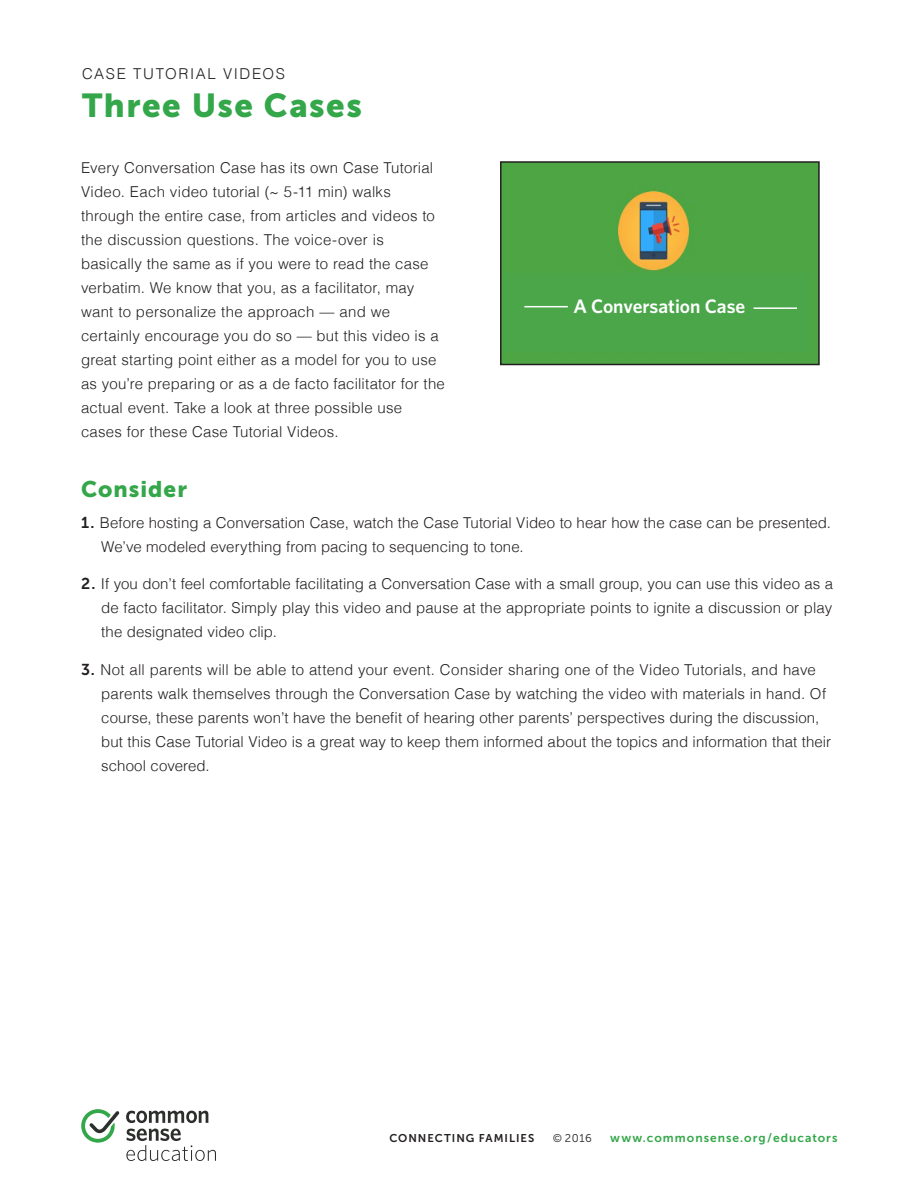
<style>
.page{position:relative;width:918px;height:1188px;background:#fff}
.page>*{position:absolute;margin:0;border:0;box-sizing:border-box;transform-origin:0 0}
.t1{font:33px "Museo Sans 900";letter-spacing:.045em;color:#33a749}
.t2{font:22.5px "Museo Sans 900";letter-spacing:.045em;color:#33a749}
.t3{font:600 19.5px "Whitney";color:#fff}
.t4{font:300 15px/24px "Helvetica";letter-spacing:.01em;color:#231f20}
.t5{font:300 15px "Helvetica";letter-spacing:.105em;color:#231f20}
.t6{font:12px "Museo Sans 700";letter-spacing:.085em;color:#33a749}
.t7{font:11.25px "Museo Sans 700";letter-spacing:.085em;color:#231f20}
.t8{font:11.25px "Museo Sans 300";color:#231f20}
.s1{font-family:"Museo Sans 700";font-weight:400;font-size:15.75px}
</style>
<div class="page">
<svg style="left:126px;top:1111px;width:82px;height:12px"></svg>
<svg style="left:81px;top:1109px;width:38px;height:34px"></svg>
<svg style="left:126px;top:1129px;width:90px;height:32px"></svg>
<img style="left:503px;top:164px;width:314px;height:198px">
<div style="left:500px;top:161px;width:320px;height:204px;border:2px solid #231f20"></div>
<div style="left:504px;top:273px;width:306px;height:79px;background:#4ba64a"></div>
<hr style="left:524px;top:306px;width:44px;height:1px;background:#fff">
<hr style="left:754px;top:307px;width:43px;height:2px;background:#fff">
<p class="t5" style="left:82px;top:61px;width:204px">CASE TUTORIAL VIDEOS</p>
<p class="t1" style="left:82px;top:86px;width:281px">Three Use Cases</p>
<p class="t4" style="left:81px;top:155px;width:365px">Every Conversation Case has its own Case Tutorial Video. Each video tutorial (~ 5-11 min) walks through the entire case, from articles and videos to the discussion questions. The voice-over is basically the same as if you were to read the case verbatim. We know that you, as a facilitator, may want to personalize the approach — and we certainly encourage you do so — but this video is a great starting point either as a model for you to use as you’re preparing or as a de facto facilitator for the actual event. Take a look at three possible use cases for these Case Tutorial Videos.</p>
<p class="t3" style="left:573px;top:294px;width:173px">A Conversation Case</p>
<p class="t2" style="left:81px;top:476px;width:108px">Consider</p>
<p class="t4" style="left:101px;top:509px;width:731px;text-indent:-20px"><span class="s1">1.</span> Before hosting a Conversation Case, watch the Case Tutorial Video to hear how the case can be presented.<br>We’ve modeled everything from pacing to sequencing to tone.</p>
<p class="t4" style="left:101px;top:571px;width:733px;text-align:justify;text-indent:-20px"><span class="s1">2.</span> If you don’t feel comfortable facilitating a Conversation Case with a small group, you can use this video as a de facto facilitator. Simply play this video and pause at the appropriate points to ignite a discussion or play the designated video clip.</p>
<p class="t4" style="left:101px;top:656px;width:732px;text-indent:-20px"><span class="s1">3.</span> Not all parents will be able to attend your event. Consider sharing one of the Video Tutorials, and have parents walk themselves through the Conversation Case by watching the video with materials in hand. Of course, these parents won’t have the benefit of hearing other parents’ perspectives during the discussion, but this Case Tutorial Video is a great way to keep them informed about the topics and information that their school covered.</p>
<p class="t7" style="left:389px;top:1132px;width:146px">CONNECTING FAMILIES</p>
<p class="t8" style="left:553px;top:1132px;width:41px">© 2016</p>
<p class="t6" style="left:610px;top:1131px;width:229px">www.commonsense.org/educators</p>
</div>
